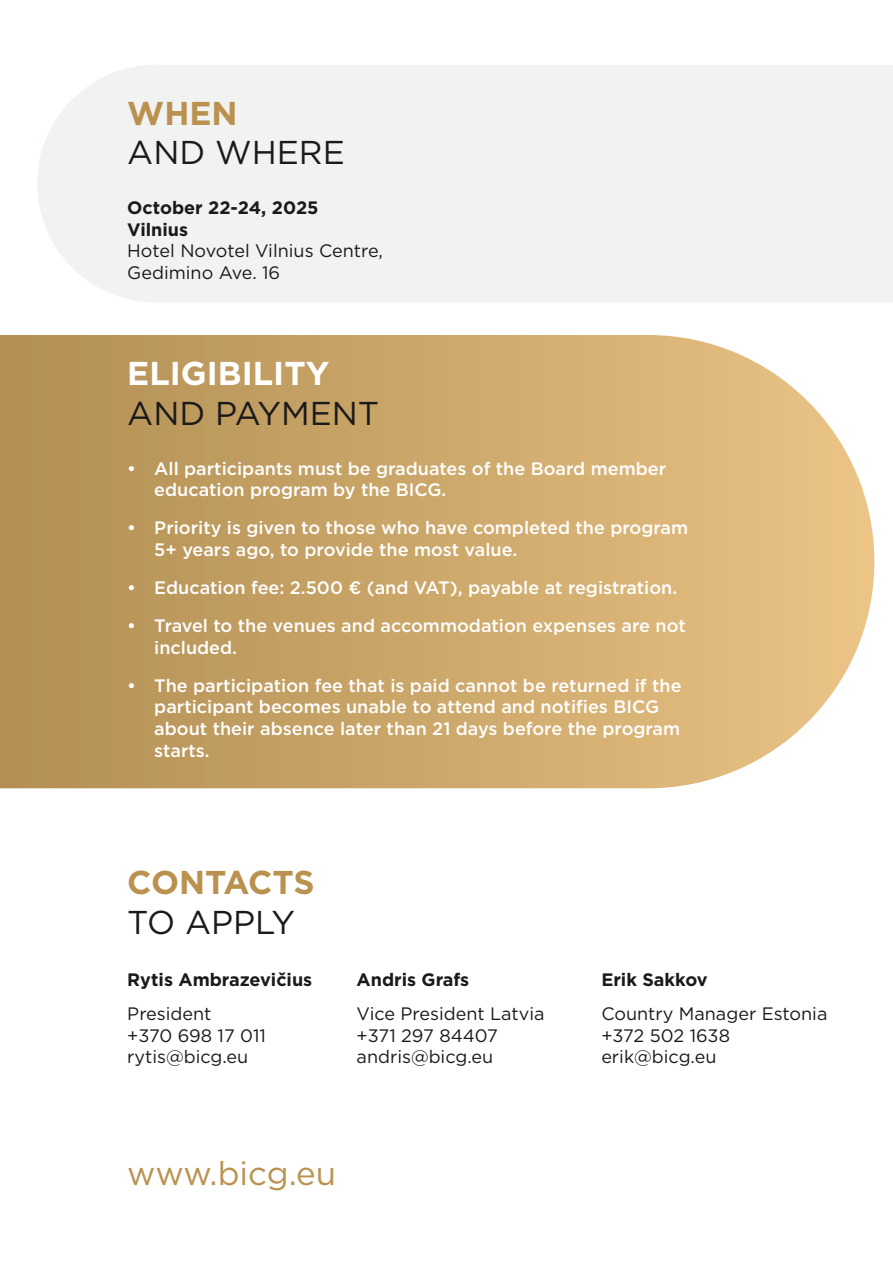
<style>
.page{position:relative;width:893px;height:1263px;background:#fff}
.page>*{position:absolute;margin:0;border:0;box-sizing:border-box;transform-origin:0 0}
.t1{font:33px "Gotham";color:#1a1a1a}
.t2{font:700 33px "Gotham";color:#bb914f}
.t3{font:33px "Gotham";letter-spacing:-.005em;color:#bb914f}
.t4{font:700 33px "Gotham";color:#fff}
.t5{font:500 18px/21.6px "Gotham";color:#fff}
.t6{font:18px/21.6px "Gotham";color:#1a1a1a}
.t7{font:700 18px/21.6px "Gotham";color:#1a1a1a}
</style>
<div class="page">
<svg style="left:0;top:335px;width:874px;height:453px;background:#ceab72"></svg>
<div style="left:37px;top:65px;width:856px;height:237px;background:#f1f2f2"></div>
<h1 class="t2" style="left:127px;top:91px;width:112px">WHEN</h1>
<h1 class="t1" style="left:127px;top:132px;width:219px">AND WHERE</h1>
<p class="t7" style="left:127px;top:197px;width:193px">October 22-24, 2025<br>Vilnius</p>
<p class="t6" style="left:127px;top:240px;width:257px">Hotel Novotel Vilnius Centre,<br>Gedimino Ave. 16</p>
<h1 class="t4" style="left:127px;top:352px;width:204px">ELIGIBILITY</h1>
<h1 class="t1" style="left:127px;top:392px;width:253px">AND PAYMENT</h1>
<p class="t5" style="left:154px;top:457px;width:513px;text-indent:-27px">• All participants must be graduates of the Board member education program by the BICG.</p>
<p class="t5" style="left:154px;top:517px;width:535px;text-indent:-27px">• Priority is given to those who have completed the program<br>5+ years ago, to provide the most value.</p>
<p class="t5" style="left:127px;top:577px;width:551px">• Education fee: 2.500 € (and VAT), payable at registration.</p>
<p class="t5" style="left:154px;top:615px;width:533px;text-indent:-27px">• Travel to the venues and accommodation expenses are not included.</p>
<p class="t5" style="left:154px;top:674px;width:529px;text-indent:-27px">• The participation fee that is paid cannot be returned if the participant becomes unable to attend and notifies BICG about their absence later than 21 days before the program starts.</p>
<h1 class="t2" style="left:127px;top:861px;width:189px">CONTACTS</h1>
<h1 class="t1" style="left:127px;top:901px;width:169px">TO APPLY</h1>
<p class="t7" style="left:127px;top:968px;width:187px">Rytis Ambrazevičius</p>
<p class="t6" style="left:127px;top:1002px;width:140px">President<br>+370 698 17 011 rytis@bicg.eu</p>
<p class="t7" style="left:357px;top:968px;width:114px">Andris Grafs</p>
<p class="t6" style="left:357px;top:1002px;width:190px">Vice President Latvia +371 297 84407 andris@bicg.eu</p>
<h1 class="t3" style="left:127px;top:1152px;width:210px">www.bicg.eu</h1>
<p class="t7" style="left:601px;top:968px;width:108px">Erik Sakkov</p>
<p class="t6" style="left:601px;top:1002px;width:228px">Country Manager Estonia +372 502 1638 erik@bicg.eu</p>
</div>
